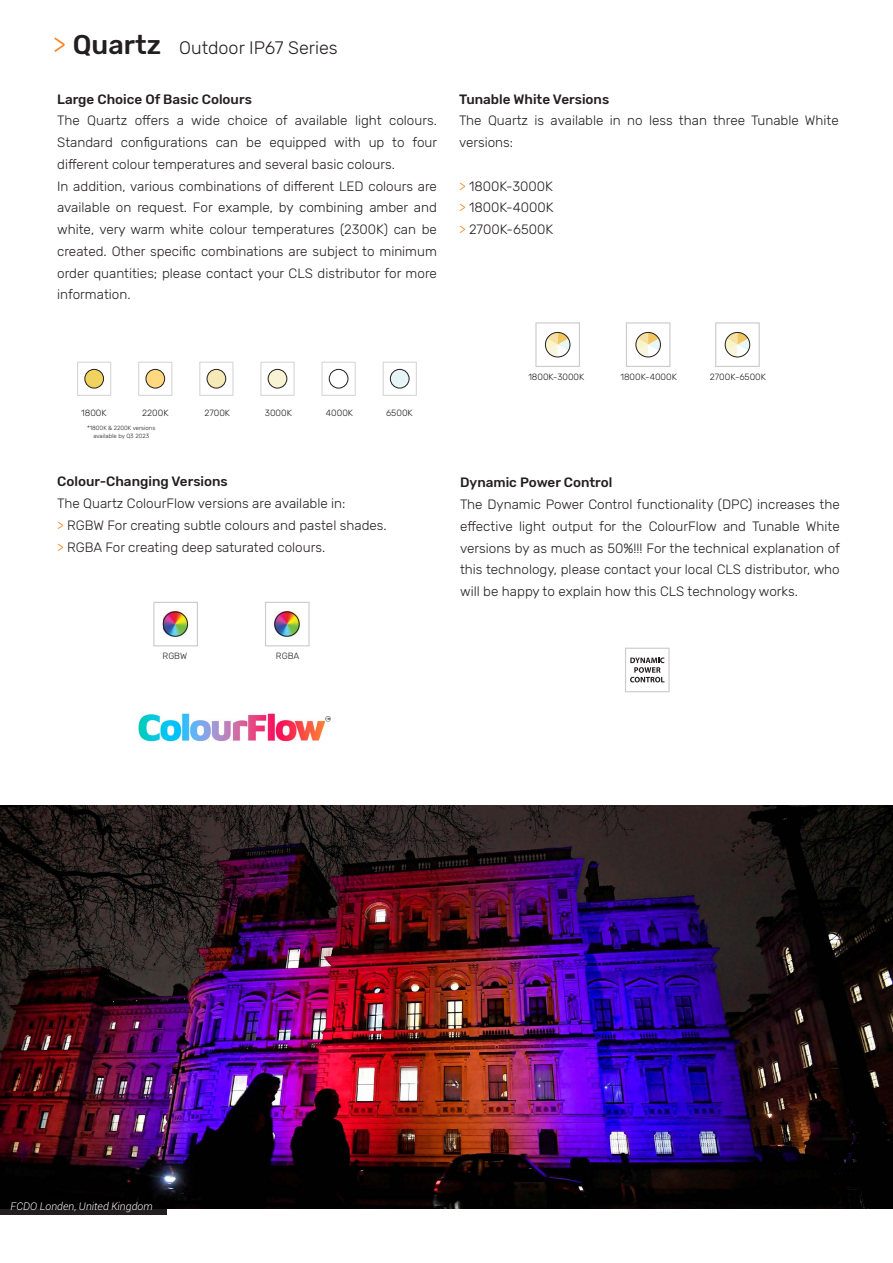
<style>
.page{position:relative;width:893px;height:1263px;background:#fff}
.page>*{position:absolute;margin:0;border:0;box-sizing:border-box;transform-origin:0 0}
.t1{font:300 18px "Rubik";color:#231f20}
.t2{font:300 13.5px/21.8px "Rubik";color:#231f20;text-align:justify}
.t3{font:500 13.5px "Rubik";color:#231f20}
.t4{font:italic 300 10.5px "Roboto";color:#fff}
.t5{font:300 9px "Rubik";color:#231f20}
.t6{font:300 6px "Rubik";color:#231f20}
.s1{font-size:27px;color:#f58220}
.s2{font-weight:500;font-size:27px}
.s3{color:#f58220}
</style>
<div class="page">
<div style="left:0;top:1200px;width:167px;height:14px;background:#231f20"></div>
<img style="left:0;top:806px;width:893px;height:403px">
<img style="left:138px;top:713px;width:193px;height:29px">
<svg style="left:153px;top:602px;width:45px;height:44px"></svg>
<img style="left:163px;top:612px;width:25px;height:24px">
<div style="left:163px;top:612px;width:25px;height:24px;border:1px solid #231f20;border-radius:50%"></div>
<svg style="left:265px;top:602px;width:45px;height:44px"></svg>
<img style="left:275px;top:612px;width:24px;height:24px">
<div style="left:275px;top:612px;width:24px;height:24px;border:1px solid #231f20;border-radius:50%"></div>
<svg style="left:535px;top:322px;width:45px;height:45px"></svg>
<div style="left:545px;top:332px;width:25px;height:25px;border:1px solid #231f20;border-radius:50%"></div>
<svg style="left:626px;top:322px;width:44px;height:45px"></svg>
<div style="left:636px;top:332px;width:25px;height:25px;border:1px solid #231f20;border-radius:50%"></div>
<svg style="left:715px;top:322px;width:45px;height:45px"></svg>
<div style="left:725px;top:332px;width:25px;height:25px;border:1px solid #231f20;border-radius:50%"></div>
<svg style="left:625px;top:648px;width:45px;height:44px"></svg>
<svg style="left:199px;top:362px;width:34px;height:34px"></svg>
<div style="left:207px;top:369px;width:19px;height:19px;background:#f5e9b5;border-radius:50%"></div>
<div style="left:207px;top:369px;width:19px;height:19px;border:1px solid #231f20;border-radius:50%"></div>
<svg style="left:260px;top:362px;width:34px;height:34px"></svg>
<div style="left:268px;top:369px;width:19px;height:19px;background:#f8f4d3;border-radius:50%"></div>
<div style="left:268px;top:369px;width:19px;height:19px;border:1px solid #231f20;border-radius:50%"></div>
<svg style="left:322px;top:362px;width:34px;height:34px"></svg>
<div style="left:329px;top:369px;width:19px;height:19px;background:#fff;border-radius:50%"></div>
<div style="left:329px;top:369px;width:19px;height:19px;border:1px solid #231f20;border-radius:50%"></div>
<svg style="left:383px;top:362px;width:34px;height:34px"></svg>
<div style="left:390px;top:369px;width:19px;height:19px;background:#e6f5f8;border-radius:50%"></div>
<div style="left:390px;top:369px;width:19px;height:19px;border:1px solid #231f20;border-radius:50%"></div>
<svg style="left:138px;top:362px;width:34px;height:34px"></svg>
<div style="left:146px;top:369px;width:19px;height:19px;background:#fed97f;border-radius:50%"></div>
<div style="left:146px;top:369px;width:19px;height:19px;border:1px solid #231f20;border-radius:50%"></div>
<svg style="left:77px;top:362px;width:34px;height:34px"></svg>
<div style="left:85px;top:369px;width:19px;height:19px;background:#f0d35e;border-radius:50%"></div>
<div style="left:85px;top:369px;width:19px;height:19px;border:1px solid #231f20;border-radius:50%"></div>
<p class="t1" style="left:53px;top:38px;width:286px"><span class="s1">&gt;</span> <span class="s2">Quartz</span> Outdoor IP67 Series</p>
<p class="t3" style="left:57px;top:91px;width:196px">Large Choice Of Basic Colours</p>
<p class="t2" style="left:57px;top:110px;width:382px">The Quartz offers a wide choice of available light colours.<br>Standard configurations can be equipped with up to four different colour temperatures and several basic colours.</p>
<p class="t2" style="left:57px;top:175px;width:381px">In addition, various combinations of different LED colours are available on request. For example, by combining amber and white, very warm white colour temperatures (2300K) can be created. Other specific combinations are subject to minimum order quantities; please contact your CLS distributor for more information.</p>
<p class="t3" style="left:459px;top:91px;width:152px">Tunable White Versions</p>
<p class="t2" style="left:459px;top:110px;width:381px">The Quartz is available in no less than three Tunable White versions:</p>
<p class="t2" style="left:459px;top:175px;width:95px"><span class="s3">&gt;</span> 1800K-3000K</p>
<p class="t2" style="left:459px;top:197px;width:96px"><span class="s3">&gt;</span> 1800K-4000K</p>
<p class="t2" style="left:459px;top:219px;width:96px"><span class="s3">&gt;</span> 2700K-6500K</p>
<p class="t5" style="left:81px;top:408px;width:27px">1800K</p>
<p class="t5" style="left:142px;top:408px;width:28px">2200K</p>
<p class="t5" style="left:204px;top:408px;width:27px">2700K</p>
<p class="t5" style="left:265px;top:408px;width:28px">3000K</p>
<p class="t5" style="left:326px;top:408px;width:29px">4000K</p>
<p class="t5" style="left:386px;top:408px;width:28px">6500K</p>
<p class="t6" style="left:87px;top:425px;width:70px">*1800K &amp; 2200K versions</p>
<p class="t6" style="left:93px;top:432px;width:57px">available by Q3 2023</p>
<p class="t3" style="left:57px;top:474px;width:172px">Colour-Changing Versions</p>
<p class="t2" style="left:57px;top:493px;width:290px">The Quartz ColourFlow versions are available in:</p>
<p class="t2" style="left:57px;top:515px;width:331px"><span class="s3">&gt;</span> RGBW For creating subtle colours and pastel shades.</p>
<p class="t2" style="left:57px;top:536px;width:270px"><span class="s3">&gt;</span> RGBA For creating deep saturated colours.</p>
<p class="t5" style="left:163px;top:651px;width:26px">RGBW</p>
<p class="t5" style="left:276px;top:651px;width:25px">RGBA</p>
<p class="t5" style="left:528px;top:372px;width:57px">1800K-3000K</p>
<p class="t5" style="left:620px;top:372px;width:58px">1800K-4000K</p>
<p class="t5" style="left:710px;top:372px;width:58px">2700K-6500K</p>
<p class="t3" style="left:460px;top:475px;width:154px">Dynamic Power Control</p>
<p class="t2" style="left:460px;top:494px;width:382px">The Dynamic Power Control functionality (DPC) increases the effective light output for the ColourFlow and Tunable White versions by as much as 50%!!! For the technical explanation of this technology, please contact your local CLS distributor, who will be happy to explain how this CLS technology works.</p>
<p class="t4" style="left:11px;top:1198px;width:144px">FCDO Londen, United Kingdom</p>
</div>
